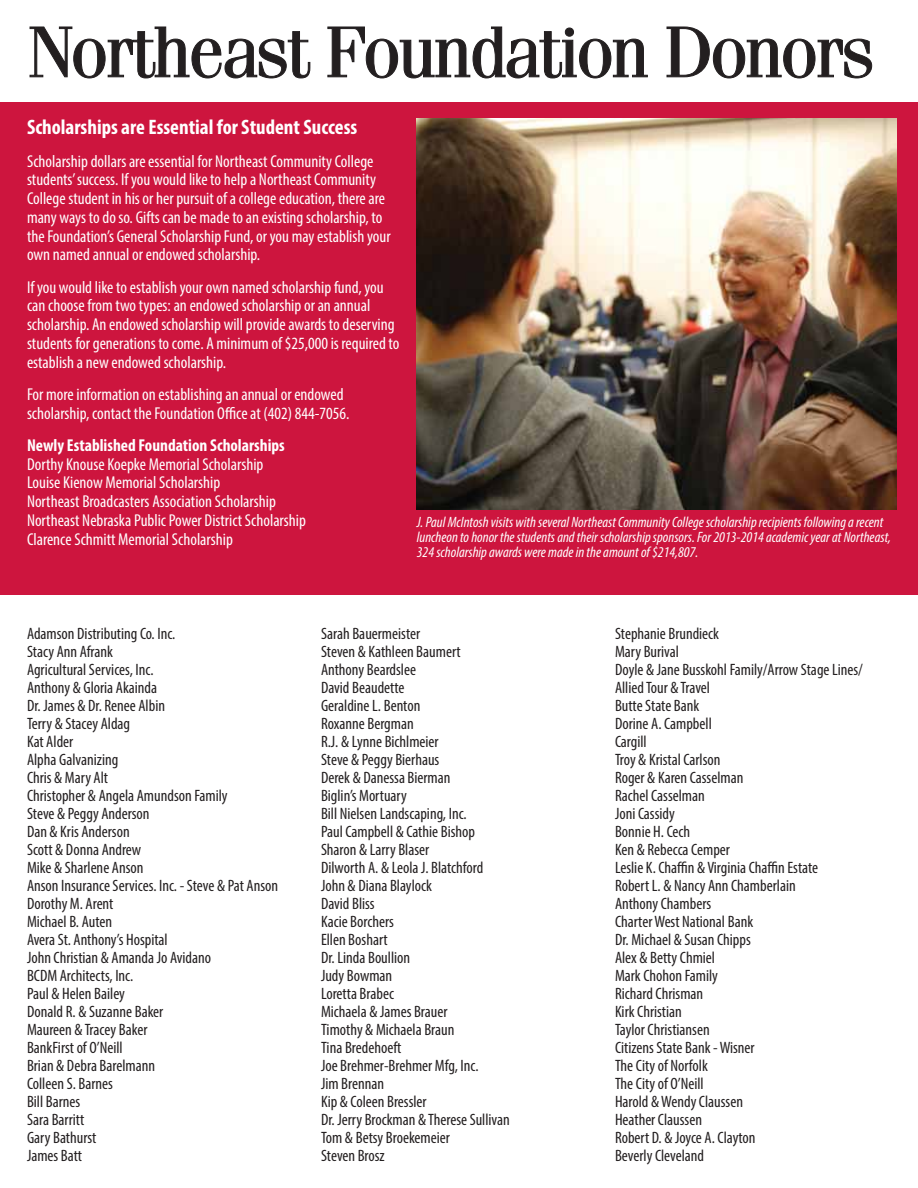
<style>
.page{position:relative;width:918px;height:1188px;background:#fff}
.page>*{position:absolute;margin:0;border:0;box-sizing:border-box;transform-origin:0 0}
.t1{font:72px "Fenice Std";letter-spacing:-.04em;color:#231f20}
.t2{font:700 condensed 21px "Myriad Pro";color:#fff}
.t3{font:condensed 17.25px/18.8px "Myriad Pro";color:#fff}
.t4{font:700 condensed 17.25px "Myriad Pro";color:#fff}
.t5{font:condensed 16.5px/18px "Myriad Pro";color:#231f20}
.t6{font:italic condensed 15px/15px "Myriad Pro";color:#fff}
</style>
<div class="page">
<div style="left:0;top:102px;width:918px;height:492px;background:#cd153e"></div>
<svg style="left:29px;top:26px;width:44px;height:52px"></svg>
<div style="left:74px;top:39px;width:31px;height:39px;border:1px solid #231f20;border-radius:50%"></div>
<div style="left:81px;top:41px;width:17px;height:35px;border:1px solid #231f20;border-radius:50%"></div>
<svg style="left:107px;top:26px;width:204px;height:53px"></svg>
<svg style="left:327px;top:26px;width:38px;height:52px"></svg>
<div style="left:366px;top:39px;width:32px;height:39px;border:1px solid #231f20;border-radius:50%"></div>
<div style="left:374px;top:41px;width:16px;height:35px;border:1px solid #231f20;border-radius:50%"></div>
<svg style="left:399px;top:26px;width:178px;height:53px"></svg>
<div style="left:565px;top:28px;width:9px;height:8px;border:1px solid #231f20;border-radius:50%"></div>
<div style="left:580px;top:39px;width:31px;height:39px;border:1px solid #231f20;border-radius:50%"></div>
<div style="left:587px;top:41px;width:16px;height:35px;border:1px solid #231f20;border-radius:50%"></div>
<svg style="left:613px;top:38px;width:35px;height:40px"></svg>
<svg style="left:666px;top:26px;width:44px;height:52px"></svg>
<div style="left:713px;top:39px;width:32px;height:39px;border:1px solid #231f20;border-radius:50%"></div>
<div style="left:721px;top:41px;width:16px;height:35px;border:1px solid #231f20;border-radius:50%"></div>
<svg style="left:746px;top:38px;width:36px;height:40px"></svg>
<div style="left:784px;top:39px;width:31px;height:39px;border:1px solid #231f20;border-radius:50%"></div>
<div style="left:791px;top:41px;width:17px;height:35px;border:1px solid #231f20;border-radius:50%"></div>
<svg style="left:817px;top:38px;width:55px;height:41px"></svg>
<img style="left:417px;top:119px;width:479px;height:390px">
<h1 class="t1" style="left:27px;top:25px;width:849px">Northeast Foundation Donors</h1>
<p class="t2" style="left:27px;top:119px;width:332px">Scholarships are Essential for Student Success</p>
<p class="t3" style="left:27px;top:153px;width:365px">Scholarship dollars are essential for Northeast Community College students’ success. If you would like to help a Northeast Community College student in his or her pursuit of a college education, there are many ways to do so. Gifts can be made to an existing scholarship, to the Foundation’s General Scholarship Fund, or you may establish your own named annual or endowed scholarship.</p>
<p class="t3" style="left:27px;top:279px;width:374px">If you would like to establish your own named scholarship fund, you can choose from two types: an endowed scholarship or an annual scholarship. An endowed scholarship will provide awards to deserving students for generations to come. A minimum of $25,000 is required to establish a new endowed scholarship.</p>
<p class="t3" style="left:27px;top:386px;width:324px">For more information on establishing an annual or endowed scholarship, contact the Foundation Office at (402) 844-7056.</p>
<p class="t4" style="left:27px;top:438px;width:259px">Newly Established Foundation Scholarships</p>
<p class="t3" style="left:27px;top:456px;width:280px">Dorthy Knouse Koepke Memorial Scholarship<br>Louise Kienow Memorial Scholarship<br>Northeast Broadcasters Association Scholarship Northeast Nebraska Public Power District Scholarship Clarence Schmitt Memorial Scholarship</p>
<p class="t6" style="left:417px;top:516px;width:476px">J. Paul McIntosh visits with several Northeast Community College scholarship recipients following a recent luncheon to honor the students and their scholarship sponsors. For 2013-2014 academic year at Northeast,<br>324 scholarship awards were made in the amount of $214,807.</p>
<p class="t5" style="left:27px;top:625px;width:253px">Adamson Distributing Co. Inc.<br>Stacy Ann Afrank<br>Agricultural Services, Inc.<br>Anthony &amp; Gloria Akainda<br>Dr. James &amp; Dr. Renee Albin<br>Terry &amp; Stacey Aldag<br>Kat Alder<br>Alpha Galvanizing<br>Chris &amp; Mary Alt<br>Christopher &amp; Angela Amundson Family<br>Steve &amp; Peggy Anderson<br>Dan &amp; Kris Anderson<br>Scott &amp; Donna Andrew<br>Mike &amp; Sharlene Anson<br>Anson Insurance Services. Inc. - Steve &amp; Pat Anson<br>Dorothy M. Arent<br>Michael B. Auten<br>Avera St. Anthony’s Hospital<br>John Christian &amp; Amanda Jo Avidano<br>BCDM Architects, Inc.<br>Paul &amp; Helen Bailey<br>Donald R. &amp; Suzanne Baker<br>Maureen &amp; Tracey Baker<br>BankFirst of O’Neill<br>Brian &amp; Debra Barelmann<br>Colleen S. Barnes<br>Bill Barnes<br>Sara Barritt<br>Gary Bathurst<br>James Batt</p>
<p class="t5" style="left:321px;top:625px;width:190px">Sarah Bauermeister<br>Steven &amp; Kathleen Baumert<br>Anthony Beardslee<br>David Beaudette<br>Geraldine L. Benton<br>Roxanne Bergman<br>R.J. &amp; Lynne Bichlmeier<br>Steve &amp; Peggy Bierhaus<br>Derek &amp; Danessa Bierman<br>Biglin’s Mortuary<br>Bill Nielsen Landscaping, Inc.<br>Paul Campbell &amp; Cathie Bishop<br>Sharon &amp; Larry Blaser<br>Dilworth A. &amp; Leola J. Blatchford<br>John &amp; Diana Blaylock<br>David Bliss<br>Kacie Borchers<br>Ellen Boshart<br>Dr. Linda Boullion<br>Judy Bowman<br>Loretta Brabec<br>Michaela &amp; James Brauer<br>Timothy &amp; Michaela Braun<br>Tina Bredehoeft<br>Joe Brehmer-Brehmer Mfg, Inc.<br>Jim Brennan<br>Kip &amp; Coleen Bressler<br>Dr. Jerry Brockman &amp; Therese Sullivan<br>Tom &amp; Betsy Broekemeier<br>Steven Brosz</p>
<p class="t5" style="left:615px;top:625px;width:249px">Stephanie Brundieck<br>Mary Burival<br>Doyle &amp; Jane Busskohl Family/Arrow Stage Lines/<br>Allied Tour &amp; Travel<br>Butte State Bank<br>Dorine A. Campbell<br>Cargill<br>Troy &amp; Kristal Carlson<br>Roger &amp; Karen Casselman<br>Rachel Casselman<br>Joni Cassidy<br>Bonnie H. Cech<br>Ken &amp; Rebecca Cemper<br>Leslie K. Chaffin &amp; Virginia Chaffin Estate<br>Robert L. &amp; Nancy Ann Chamberlain<br>Anthony Chambers<br>Charter West National Bank<br>Dr. Michael &amp; Susan Chipps<br>Alex &amp; Betty Chmiel<br>Mark Chohon Family<br>Richard Chrisman<br>Kirk Christian<br>Taylor Christiansen<br>Citizens State Bank - Wisner<br>The City of Norfolk<br>The City of O’Neill<br>Harold &amp; Wendy Claussen<br>Heather Claussen<br>Robert D. &amp; Joyce A. Clayton<br>Beverly Cleveland</p>
</div>
